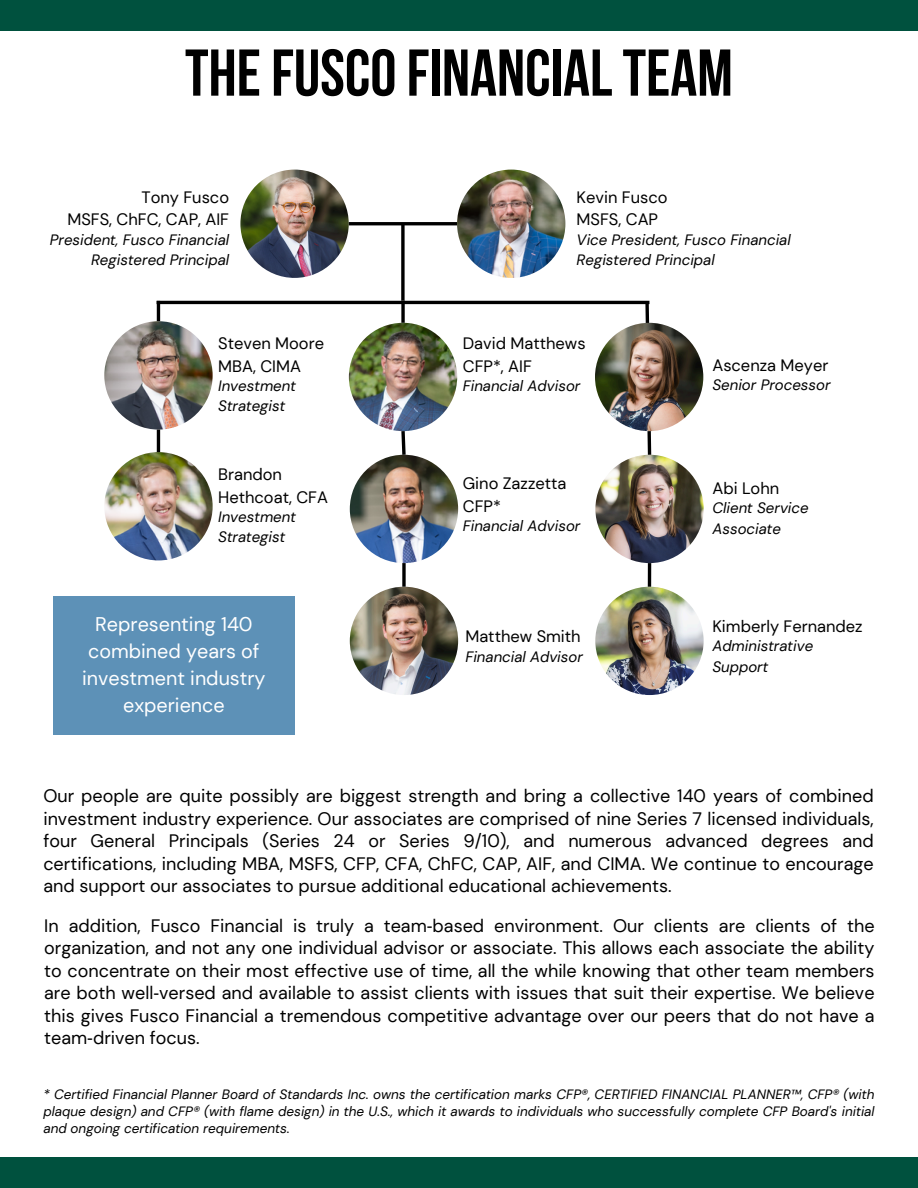
<style>
.page{position:relative;width:918px;height:1188px;background:#fff}
.page>*{position:absolute;margin:0;border:0;box-sizing:border-box;transform-origin:0 0}
.t1{font:700 66px "Bebas Neue";color:#000}
.t2{font:19.8px/27px "DM Sans";color:#fff;text-align:center}
.t3{font:18px/22.5px "DM Sans";color:#000;text-align:justify}
.t4{font:16.5px/22.5px "DM Sans";color:#000}
.t5{font:italic 15px/20.2px "DM Sans";color:#000}
.t6{font:italic 13.5px/16.8px "DM Sans";color:#000;text-align:justify}
.s1{font-family:"Noto Sans"}
</style>
<div class="page">
<div style="left:0;top:1158px;width:918px;height:30px;background:#00513e"></div>
<div style="left:0;top:0;width:918px;height:31px;background:#00513e"></div>
<img style="left:240px;top:170px;width:109px;height:108px;border-radius:50%">
<img style="left:457px;top:170px;width:108px;height:108px;border-radius:50%">
<hr style="left:349px;top:222px;width:108px;height:3px;background:#000">
<svg style="left:401px;top:225px;width:4px;height:76px"></svg>
<img style="left:349px;top:323px;width:108px;height:108px;border-radius:50%">
<img style="left:595px;top:455px;width:109px;height:108px;border-radius:50%">
<img style="left:595px;top:587px;width:109px;height:108px;border-radius:50%">
<img style="left:104px;top:452px;width:109px;height:108px;border-radius:50%">
<img style="left:350px;top:455px;width:108px;height:108px;border-radius:50%">
<img style="left:350px;top:587px;width:108px;height:108px;border-radius:50%">
<svg style="left:401px;top:304px;width:4px;height:19px"></svg>
<hr style="left:157px;top:301px;width:246px;height:3px;background:#000">
<svg style="left:645px;top:304px;width:4px;height:19px"></svg>
<hr style="left:403px;top:301px;width:246px;height:3px;background:#000">
<img style="left:104px;top:321px;width:109px;height:109px;border-radius:50%">
<hr style="left:157px;top:301px;width:3px;height:20px;background:#000">
<img style="left:595px;top:323px;width:108px;height:108px;border-radius:50%">
<hr style="left:157px;top:430px;width:3px;height:22px;background:#000">
<svg style="left:400px;top:428px;width:7px;height:30px"></svg>
<svg style="left:402px;top:563px;width:4px;height:24px"></svg>
<svg style="left:647px;top:431px;width:4px;height:24px"></svg>
<hr style="left:648px;top:563px;width:3px;height:24px;background:#000">
<div style="left:53px;top:596px;width:241px;height:139px;background:#5d91b7"></div>
<p class="t1" style="left:185px;top:46px;width:549px">THEFUSCOFINANCIALTEAM</p>
<h3 class="t4" style="left:67px;top:186px;width:163px;text-align:right">Tony Fusco<br>MSFS, ChFC, CAP, AIF</h3>
<h3 class="t5" style="left:50px;top:229px;width:181px;text-align:right">President, Fusco Financial<br>Registered Principal</h3>
<p class="t4" style="left:218px;top:333px;width:107px">Steven Moore<br>MBA, CIMA</p>
<p class="t5" style="left:218px;top:376px;width:79px">Investment<br>Strategist</p>
<p class="t4" style="left:218px;top:463px;width:111px">Brandon<br>Hethcoat, CFA</p>
<p class="t5" style="left:218px;top:507px;width:79px">Investment<br>Strategist</p>
<h3 class="t2" style="left:82px;top:611px;width:185px">Representing 140 combined years of investment industry experience</h3>
<p class="t4" style="left:577px;top:186px;width:92px">Kevin Fusco<br>MSFS, CAP</p>
<p class="t5" style="left:577px;top:229px;width:216px">Vice President, Fusco Financial<br>Registered Principal</p>
<p class="t4" style="left:463px;top:333px;width:124px">David Matthews<br>CFP*, AIF</p>
<p class="t5" style="left:463px;top:376px;width:119px">Financial Advisor</p>
<p class="t4" style="left:463px;top:473px;width:105px">Gino Zazzetta<br>CFP*</p>
<p class="t5" style="left:463px;top:516px;width:119px">Financial Advisor</p>
<p class="t4" style="left:465px;top:626px;width:117px">Matthew Smith</p>
<p class="t5" style="left:465px;top:646px;width:119px">Financial Advisor</p>
<p class="t4" style="left:712px;top:354px;width:118px">Ascenza Meyer</p>
<p class="t5" style="left:712px;top:375px;width:120px">Senior Processor</p>
<h3 class="t4" style="left:712px;top:477px;width:68px">Abi Lohn</h3>
<h3 class="t5" style="left:712px;top:498px;width:98px">Client Service<br>Associate</h3>
<h3 class="t4" style="left:712px;top:615px;width:152px">Kimberly Fernandez</h3>
<h3 class="t5" style="left:712px;top:636px;width:102px">Administrative<br>Support</h3>
<h3 class="t3" style="left:43px;top:785px;width:832px">Our people are quite possibly are biggest strength and bring a collective 140 years of combined investment industry experience. Our associates are comprised of nine Series 7 licensed individuals, four General Principals (Series 24 or Series 9/10), and numerous advanced degrees and certifications, including MBA, MSFS, CFP, CFA, ChFC, CAP, AIF, and CIMA. We continue to encourage and support our associates to pursue additional educational achievements.</h3>
<p class="t3" style="left:44px;top:914px;width:832px">In addition, Fusco Financial is truly a team<span class="s1">‐</span>based environment. Our clients are clients of the organization, and not any one individual advisor or associate. This allows each associate the ability to concentrate on their most effective use of time, all the while knowing that other team members are both well<span class="s1">‐</span>versed and available to assist clients with issues that suit their expertise. We believe this gives Fusco Financial a tremendous competitive advantage over our peers that do not have a team<span class="s1">‐</span>driven focus.</p>
<p class="t6" style="left:43px;top:1086px;width:833px">* Certified Financial Planner Board of Standards Inc. owns the certification marks CFP®, CERTIFIED FINANCIAL PLANNER™, CFP® (with plaque design) and CFP® (with flame design) in the U.S., which it awards to individuals who successfully complete CFP Board's initial and ongoing certification requirements.</p>
</div>
